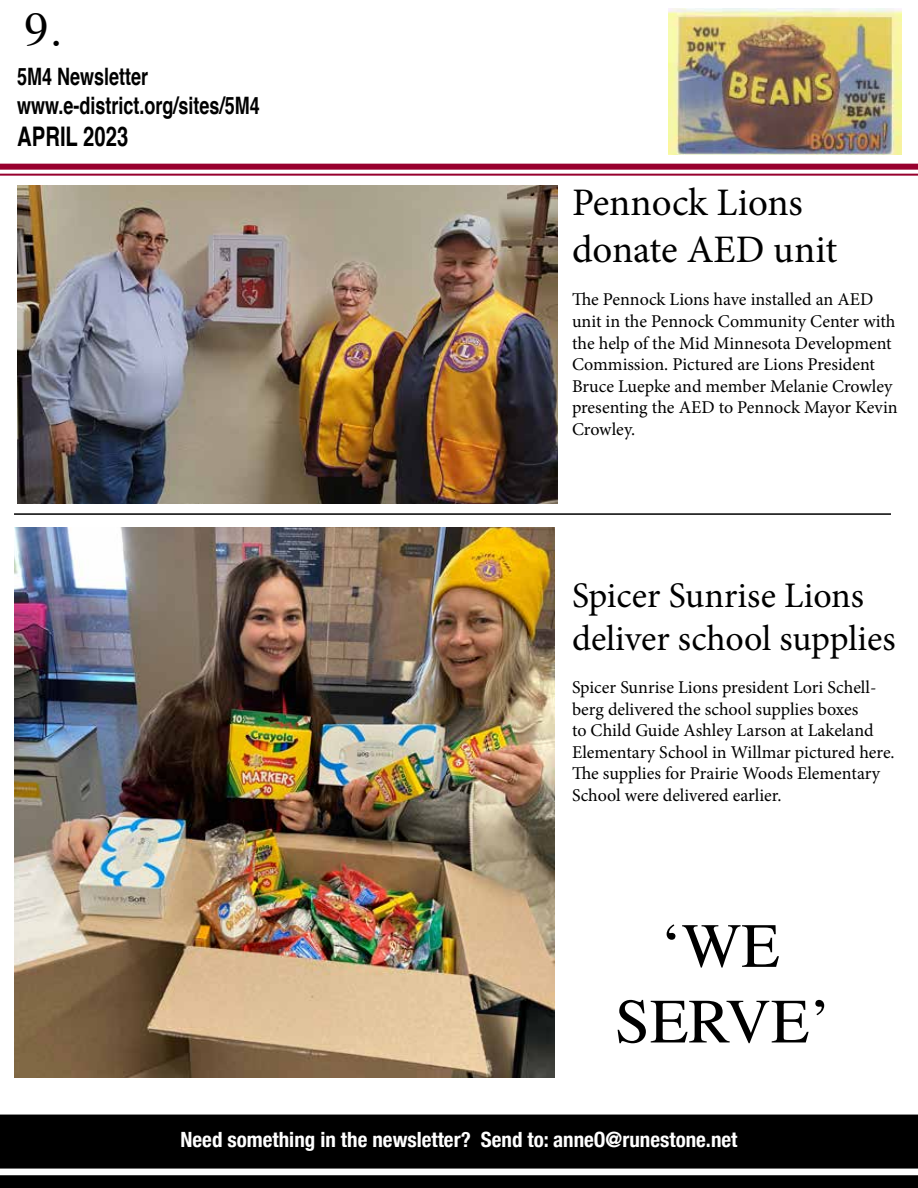
<style>
.page{position:relative;width:918px;height:1188px;background:#fff}
.page>*{position:absolute;margin:0;border:0;box-sizing:border-box;transform-origin:0 0}
.t1{font:63px/75.6px "Times";color:#000;text-align:center}
.t2{font:48px "Times";color:#000}
.t3{font:39px/46.8px "Minion Pro";color:#000}
.t4{font:36px/43.2px "Minion Pro";color:#000}
.t5{font:700 27px "Helvetica";color:#000;scale:.75 1}
.t6{font:700 24px/28.8px "Helvetica";color:#000;scale:.75 1}
.t7{font:700 condensed 21px "Helvetica Neue";color:#fff}
.t8{font:18px/21.6px "Minion Pro";color:#000}
</style>
<div class="page">
<div style="left:0;top:1175px;width:918px;height:13px;background:#000"></div>
<div style="left:0;top:164px;width:918px;height:6px;background:#98002e"></div>
<hr style="left:0;top:174px;width:918px;height:2px;background:#98002e">
<img style="left:669px;top:9px;width:232px;height:145px">
<div style="left:1px;top:1115px;width:916px;height:53px;background:#000"></div>
<div style="left:0;top:1115px;width:918px;height:54px;border:2px solid #000"></div>
<img style="left:17px;top:185px;width:540px;height:318px">
<img style="left:14px;top:527px;width:540px;height:551px">
<hr style="left:14px;top:513px;width:877px;height:2px;background:#000">
<h2 class="t2" style="left:25px;top:-15px;width:37px">9.</h2>
<h3 class="t6" style="left:17px;top:62px;width:325px">5M4 Newsletter www.e-district.org/sites/5M4</h3>
<h3 class="t5" style="left:17px;top:115px;width:150px">APRIL 2023</h3>
<h3 class="t3" style="left:572px;top:180px;width:267px">Pennock Lions donate AED unit</h3>
<p class="t8" style="left:572px;top:289px;width:327px">The Pennock Lions have installed an AED unit in the Pennock Community Center with the help of the Mid Minnesota Development Commission. Pictured are Lions President Bruce Luepke and member Melanie Crowley presenting the AED to Pennock Mayor Kevin Crowley.</p>
<h3 class="t4" style="left:572px;top:574px;width:325px">Spicer Sunrise Lions deliver school supplies</h3>
<p class="t8" style="left:572px;top:677px;width:324px">Spicer Sunrise Lions president Lori Schell&shy;berg delivered the school supplies boxes<br>to Child Guide Ashley Larson at Lakeland Elementary School in Willmar pictured here.<br>The supplies for Prairie Woods Elementary School were delivered earlier.</p>
<h1 class="t1" style="left:615px;top:903px;width:217px">‘WE<br>SERVE’</h1>
<p class="t7" style="left:181px;top:1122px;width:558px">Need something in the newsletter? Send to: anneO@runestone.net</p>
</div>
